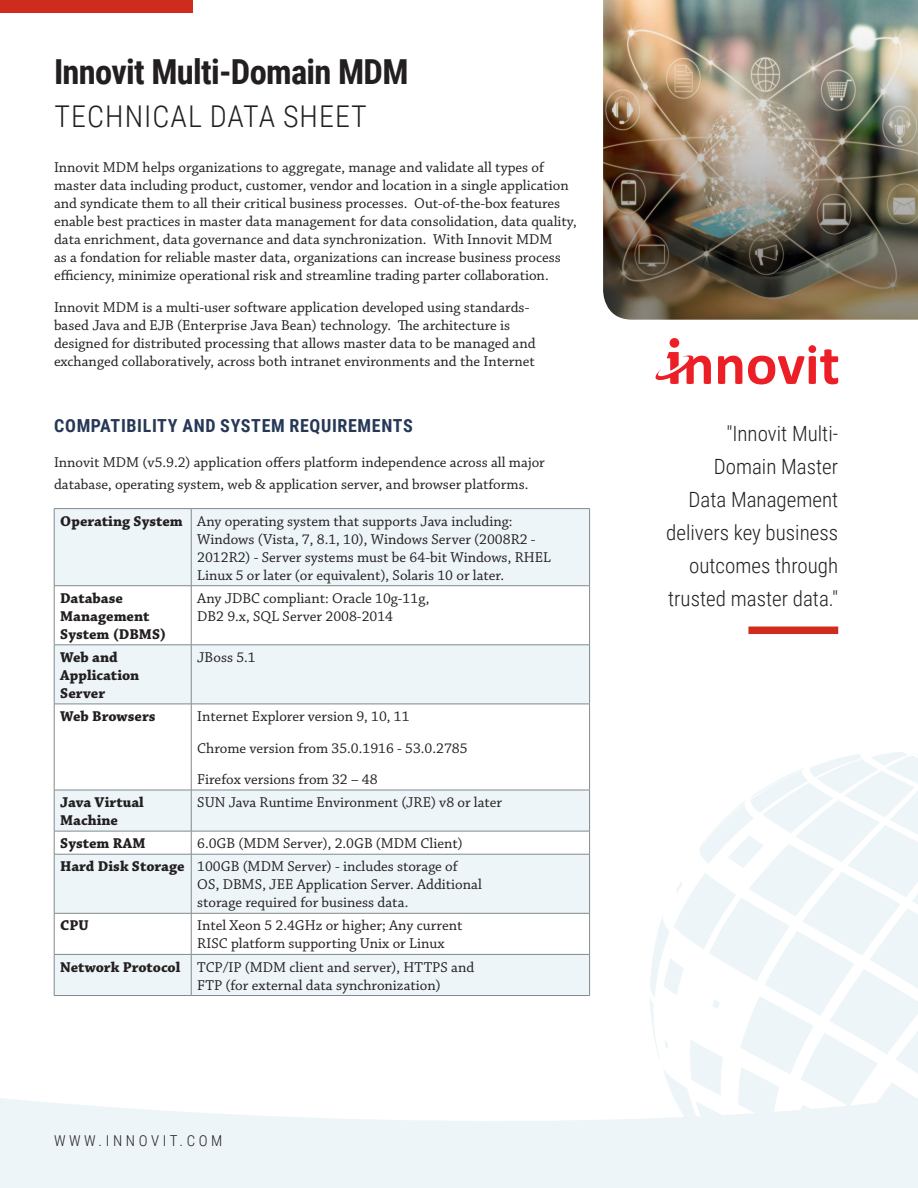
<style>
.page{position:relative;width:918px;height:1188px;background:#fff}
.page>*{position:absolute;margin:0;border:0;box-sizing:border-box;transform-origin:0 0}
.mainheader{font:700 34.5px "Roboto Condensed";letter-spacing:-.02em;color:#231f20}
.mainsub{font:300 30px "Roboto Condensed";letter-spacing:.035em;color:#231f20}
.pullquote{font:300 21px/33px "Roboto Condensed";color:#231f20;text-align:right}
.subsubhead{font:700 18px "Roboto Condensed";letter-spacing:.035em;color:#273856}
.body{font:15px/18px "Chaparral Pro";color:#231f20}
.body-2{font:700 15px/18px "Chaparral Pro";color:#231f20}
.body-3{font:300 15px "Roboto Condensed";letter-spacing:.24em;color:#231f20}
</style>
<div class="page">
<div style="left:0;top:0;width:194px;height:14px;background:#d02c1e"></div>
<svg style="left:0;top:1098px;width:650px;height:90px;fill:#edf5f8"></svg>
<svg style="left:650px;top:752px;width:268px;height:436px"></svg>
<div style="left:55px;top:509px;width:534px;height:76px;background:#edf5f8"></div>
<svg style="left:55px;top:586px;width:534px;height:118px;fill:#edf5f8"></svg>
<svg style="left:55px;top:705px;width:534px;height:149px"></svg>
<svg style="left:55px;top:855px;width:534px;height:140px;fill:#edf5f8"></svg>
<hr style="left:54px;top:508px;width:137px;height:1px;background:#818a8d">
<hr style="left:54px;top:509px;width:1px;height:77px;background:#818a8d">
<hr style="left:191px;top:508px;width:399px;height:1px;background:#818a8d">
<hr style="left:191px;top:509px;width:1px;height:77px;background:#818a8d">
<hr style="left:589px;top:509px;width:1px;height:77px;background:#818a8d">
<hr style="left:54px;top:585px;width:137px;height:1px;background:#818a8d">
<hr style="left:54px;top:586px;width:1px;height:59px;background:#818a8d">
<hr style="left:191px;top:585px;width:399px;height:1px;background:#818a8d">
<hr style="left:191px;top:586px;width:1px;height:59px;background:#818a8d">
<hr style="left:589px;top:586px;width:1px;height:59px;background:#818a8d">
<hr style="left:54px;top:645px;width:137px;height:1px;background:#818a8d">
<hr style="left:54px;top:645px;width:1px;height:59px;background:#818a8d">
<hr style="left:191px;top:645px;width:399px;height:1px;background:#818a8d">
<hr style="left:191px;top:645px;width:1px;height:59px;background:#818a8d">
<hr style="left:589px;top:645px;width:1px;height:59px;background:#818a8d">
<hr style="left:54px;top:704px;width:137px;height:1px;background:#818a8d">
<hr style="left:54px;top:704px;width:1px;height:86px;background:#818a8d">
<hr style="left:191px;top:704px;width:399px;height:1px;background:#818a8d">
<hr style="left:191px;top:704px;width:1px;height:86px;background:#818a8d">
<hr style="left:589px;top:704px;width:1px;height:86px;background:#818a8d">
<hr style="left:54px;top:790px;width:137px;height:1px;background:#818a8d">
<hr style="left:54px;top:790px;width:1px;height:41px;background:#818a8d">
<hr style="left:191px;top:790px;width:399px;height:1px;background:#818a8d">
<hr style="left:191px;top:790px;width:1px;height:41px;background:#818a8d">
<hr style="left:589px;top:790px;width:1px;height:41px;background:#818a8d">
<hr style="left:54px;top:831px;width:137px;height:1px;background:#818a8d">
<svg style="left:54px;top:831px;width:1px;height:23px"></svg>
<hr style="left:191px;top:831px;width:399px;height:1px;background:#818a8d">
<svg style="left:191px;top:831px;width:1px;height:23px"></svg>
<svg style="left:589px;top:831px;width:1px;height:23px"></svg>
<hr style="left:54px;top:854px;width:137px;height:1px;background:#818a8d">
<hr style="left:54px;top:854px;width:1px;height:59px;background:#818a8d">
<hr style="left:191px;top:854px;width:399px;height:1px;background:#818a8d">
<hr style="left:191px;top:854px;width:1px;height:59px;background:#818a8d">
<hr style="left:589px;top:854px;width:1px;height:59px;background:#818a8d">
<hr style="left:54px;top:913px;width:137px;height:1px;background:#818a8d">
<hr style="left:54px;top:913px;width:1px;height:41px;background:#818a8d">
<hr style="left:191px;top:913px;width:399px;height:1px;background:#818a8d">
<hr style="left:191px;top:913px;width:1px;height:41px;background:#818a8d">
<hr style="left:589px;top:913px;width:1px;height:41px;background:#818a8d">
<hr style="left:54px;top:954px;width:137px;height:1px;background:#818a8d">
<hr style="left:54px;top:955px;width:1px;height:40px;background:#818a8d">
<hr style="left:191px;top:954px;width:399px;height:1px;background:#818a8d">
<hr style="left:191px;top:955px;width:1px;height:40px;background:#818a8d">
<hr style="left:589px;top:955px;width:1px;height:40px;background:#818a8d">
<hr style="left:54px;top:995px;width:137px;height:1px;background:#818a8d">
<hr style="left:191px;top:995px;width:399px;height:1px;background:#818a8d">
<div style="left:670px;top:338px;width:9px;height:10px;background:#ec1f26;border-radius:50%"></div>
<div style="left:808px;top:345px;width:8px;height:8px;background:#ec1f26;border-radius:50%"></div>
<svg style="left:718px;top:356px;width:24px;height:28px"></svg>
<svg style="left:748px;top:349px;width:90px;height:35px"></svg>
<svg style="left:656px;top:352px;width:55px;height:32px"></svg>
<img style="left:603px;top:0;width:315px;height:320px">
<div style="left:748px;top:627px;width:90px;height:7px;background:#d02c1e"></div>
<p class="mainheader" style="left:54px;top:48px;width:356px">Innovit Multi-Domain MDM</p>
<p class="mainsub" style="left:55px;top:95px;width:314px">TECHNICAL DATA SHEET</p>
<p class="body" style="left:54px;top:159px;width:524px">Innovit MDM helps organizations to aggregate, manage and validate all types of master data including product, customer, vendor and location in a single application and syndicate them to all their critical business processes. Out-of-the-box features enable best practices in master data management for data consolidation, data quality, data enrichment, data governance and data synchronization. With Innovit MDM<br>as a fondation for reliable master data, organizations can increase business process efficiency, minimize operational risk and streamline trading parter collaboration.</p>
<p class="body" style="left:54px;top:298px;width:483px">Innovit MDM is a multi-user software application developed using standards&shy;based Java and EJB (Enterprise Java Bean) technology. The architecture is designed for distributed processing that allows master data to be managed and exchanged collaboratively, across both intranet environments and the Internet</p>
<p class="subsubhead" style="left:54px;top:413px;width:360px">COMPATIBILITY AND SYSTEM REQUIREMENTS</p>
<p class="body" style="left:54px;top:452px;width:492px;line-height:21.6px">Innovit MDM (v5.9.2) application offers platform independence across all major database, operating system, web &amp; application server, and browser platforms.</p>
<p class="body-2" style="left:60px;top:512px;width:124px">Operating System</p>
<p class="body" style="left:197px;top:513px;width:355px">Any operating system that supports Java including:<br>Windows (Vista, 7, 8.1, 10), Windows Server (2008R2 - 2012R2) - Server systems must be 64-bit Windows, RHEL Linux 5 or later (or equivalent), Solaris 10 or later.</p>
<p class="body-2" style="left:60px;top:589px;width:108px">Database<br>Management<br>System (DBMS)</p>
<p class="body" style="left:197px;top:590px;width:234px">Any JDBC compliant: Oracle 10g-11g,<br>DB2 9.x, SQL Server 2008-2014</p>
<p class="body-2" style="left:60px;top:649px;width:81px">Web and<br>Application<br>Server</p>
<p class="body" style="left:197px;top:649px;width:60px">JBoss 5.1</p>
<p class="body-2" style="left:60px;top:708px;width:97px">Web Browsers</p>
<p class="body" style="left:197px;top:708px;width:214px">Internet Explorer version 9, 10, 11</p>
<p class="body" style="left:197px;top:739px;width:272px">Chrome version from 35.0.1916 - 53.0.2785</p>
<p class="body" style="left:197px;top:771px;width:182px">Firefox versions from 32 – 48</p>
<p class="body-2" style="left:60px;top:794px;width:85px">Java Virtual<br>Machine</p>
<p class="body" style="left:197px;top:794px;width:306px">SUN Java Runtime Environment (JRE) v8 or later</p>
<p class="body-2" style="left:60px;top:835px;width:87px">System RAM</p>
<p class="body" style="left:197px;top:835px;width:267px">6.0GB (MDM Server), 2.0GB (MDM Client)</p>
<p class="body-2" style="left:60px;top:858px;width:126px">Hard Disk Storage</p>
<p class="body" style="left:197px;top:858px;width:286px">100GB (MDM Server) - includes storage of<br>OS, DBMS, JEE Application Server. Additional storage required for business data.</p>
<p class="body-2" style="left:60px;top:917px;width:30px">CPU</p>
<p class="body" style="left:197px;top:917px;width:267px">Intel Xeon 5 2.4GHz or higher; Any current<br>RISC platform supporting Unix or Linux</p>
<p class="body-2" style="left:60px;top:958px;width:122px">Network Protocol</p>
<p class="body" style="left:197px;top:958px;width:279px">TCP/IP (MDM client and server), HTTPS and<br>FTP (for external data synchronization)</p>
<p class="body-3" style="left:54px;top:1130px;width:170px">WWW.INNOVIT.COM</p>
<p class="pullquote" style="left:666px;top:417px;width:174px">"Innovit Multi-<br>Domain Master<br>Data Management delivers key business outcomes through trusted master data."</p>
</div>
